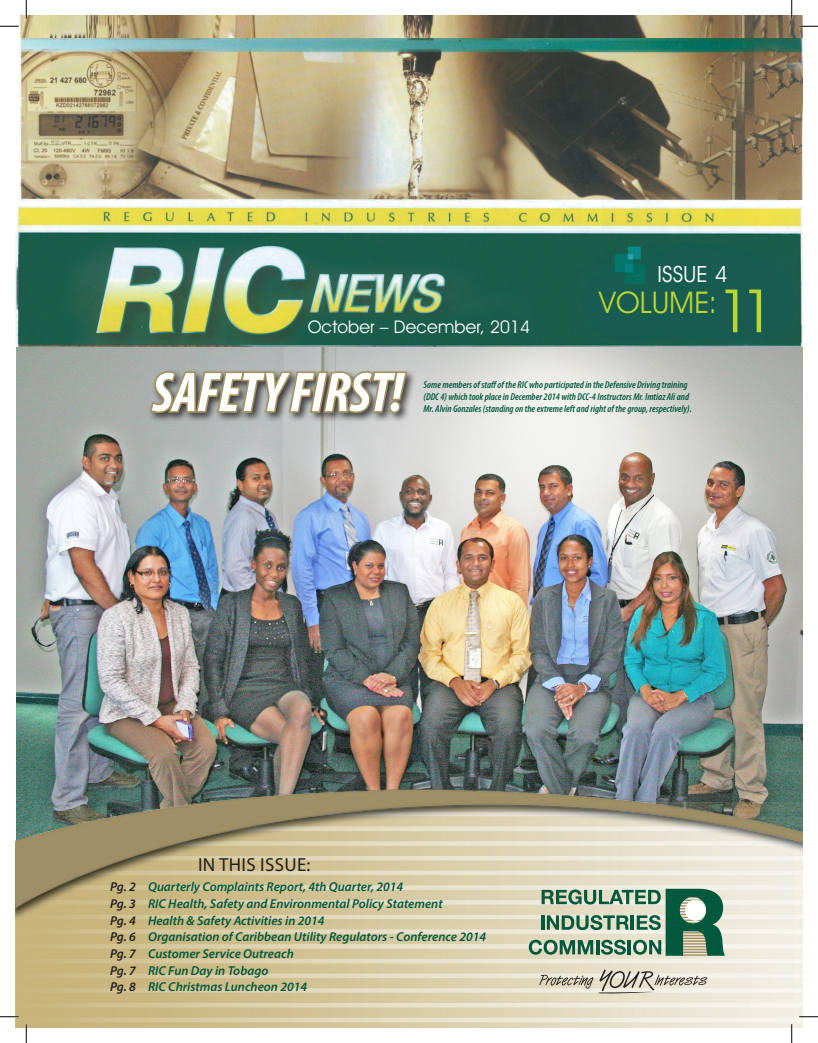
<style>
.page{position:relative;width:818px;height:1043px;background:#fff}
.page>*{position:absolute;margin:0;border:0;box-sizing:border-box;transform-origin:0 0}
.t1{font:italic 700 condensed 56.38px "Myriad Pro";letter-spacing:-.01em;color:#fff}
.t2{font:30px "Avant Garde IT Cby BT";letter-spacing:.01em;color:#bcd631}
.t3{font:22.5px "Avant Garde IT Cby BT";letter-spacing:.01em;color:#fff}
.t4{font:18.88px "Myriad Pro";letter-spacing:.02em;color:#231f20}
.t5{font:17.5px "Avant Garde IT Cby BT";letter-spacing:.01em;color:#fff}
.t6{font:italic 600 12.88px/16.6px "Myriad Pro";color:#00583d}
.t7{font:italic 600 condensed 10px/12px "Myriad Pro";color:#00583d}
.s1{font-size:60px}
.s2{color:#231f20}
</style>
<div class="page">
<img style="left:16px;top:346px;width:786px;height:440px">
<img style="left:19px;top:15px;width:783px;height:24px">
<img style="left:15px;top:786px;width:787px;height:242px">
<img style="left:15px;top:39px;width:787px;height:307px">
<svg style="left:528px;top:888px;width:197px;height:67px;background:#88a891"></svg>
<svg style="left:539px;top:969px;width:168px;height:24px;background:#cac5b6"></svg>
<div style="left:147px;top:368px;width:270px;height:55px;background:#231f20;opacity:.82"></div>
<img style="left:147px;top:61px;width:262px;height:354px">
<svg style="left:0;top:25px;width:19px;height:2px"></svg>
<svg style="left:799px;top:25px;width:19px;height:2px"></svg>
<svg style="left:0;top:1015px;width:19px;height:2px"></svg>
<svg style="left:799px;top:1015px;width:19px;height:2px"></svg>
<svg style="left:25px;top:0;width:2px;height:19px"></svg>
<svg style="left:25px;top:1024px;width:2px;height:18px"></svg>
<svg style="left:790px;top:0;width:2px;height:19px"></svg>
<svg style="left:790px;top:1024px;width:2px;height:18px"></svg>
<h3 class="t3" style="left:657px;top:260px;width:71px">Issue 4</h3>
<h2 class="t2" style="left:599px;top:284px;width:178px">Volume:<span class="s1">11</span></h2>
<h3 class="t5" style="left:308px;top:316px;width:224px">October – December, 2014</h3>
<h1 class="t1" style="left:152px;top:357px;width:253px">SAFETY FIRST!</h1>
<p class="t7" style="left:423px;top:378px;width:270px">Some members of staff of the RIC who participated in the Defensive Driving training (DDC 4) which took place in December 2014 with DCC-4 Instructors Mr. Imtiaz Ali and<br>Mr. Alvin Gonzales (standing on the extreme left and right of the group, respectively).</p>
<h3 class="t4" style="left:198px;top:852px;width:114px">IN THIS ISSUE:</h3>
<p class="t6" style="left:110px;top:878px;width:377px"><span class="s2">Pg. 2</span> Quarterly Complaints Report, 4th Quarter, 2014<br><span class="s2">Pg. 3</span> RIC Health, Safety and Environmental Policy Statement<br><span class="s2">Pg. 4</span> Health &amp; Safety Activities in 2014<br><span class="s2">Pg. 6</span> Organisation of Caribbean Utility Regulators - Conference 2014<br><span class="s2">Pg. 7</span> Customer Service Outreach<br><span class="s2">Pg. 7</span> RIC Fun Day in Tobago<br><span class="s2">Pg. 8</span> RIC Christmas Luncheon 2014</p>
</div>
